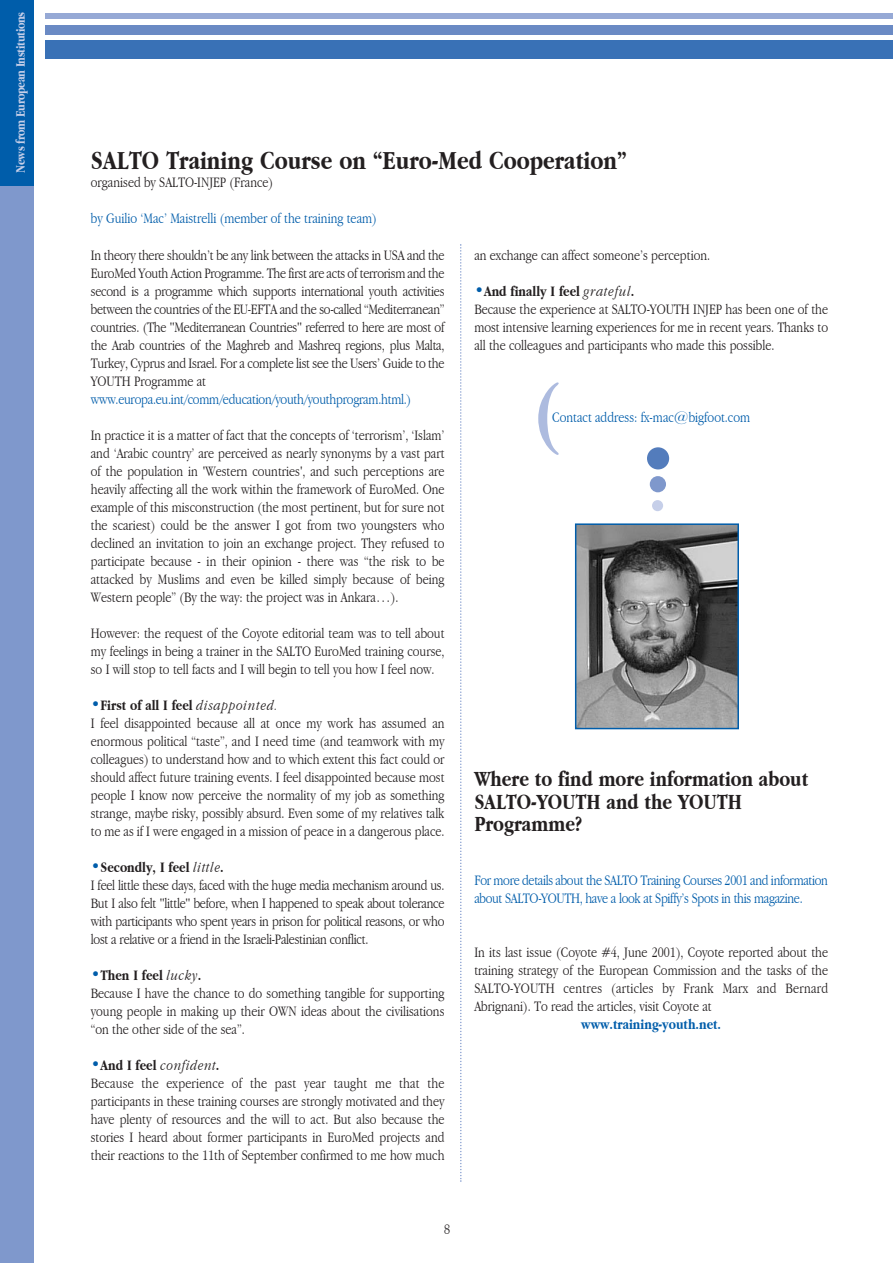
<style>
.page{position:relative;width:893px;height:1263px;background:#fff}
.page>*{position:absolute;margin:0;border:0;box-sizing:border-box;transform-origin:0 0}
.t1{font:700 condensed 82.5px "Garamond";color:#adbbdf}
.t2{font:700 condensed 27px "Garamond";color:#231f20}
.t3{font:700 condensed 22.5px/22.5px "Garamond";color:#231f20}
.t4{font:300 condensed 15px/18px "Garamond";color:#231f20}
.t5{font:300 condensed 15px/18px "Garamond";letter-spacing:-.015em;color:#005daa}
.t6{font:700 condensed 15px "Garamond";color:#005daa}
.t7{font:700 condensed 13.5px "Garamond";letter-spacing:-.03em;color:#c6cfe9}
.s1{font-size:16.5px;color:#005daa}
.s2{font-weight:700}
.s3{font-style:italic}
.s4{font-weight:700;font-size:16.5px;color:#005daa}
</style>
<div class="page">
<div style="left:0;top:0;width:34px;height:1263px;background:#7f98cc"></div>
<div style="left:0;top:0;width:34px;height:185px;background:#005daa"></div>
<svg style="left:460px;top:244px;width:1px;height:938px"></svg>
<div style="left:45px;top:40px;width:847px;height:19px;background:#3971b6"></div>
<div style="left:45px;top:26px;width:847px;height:9px;background:#6a8ac4"></div>
<div style="left:45px;top:13px;width:847px;height:6px;background:#96a9d5"></div>
<img style="left:578px;top:526px;width:158px;height:200px">
<div style="left:575px;top:523px;width:164px;height:206px;border:2px solid #005daa"></div>
<div style="left:647px;top:447px;width:22px;height:22px;background:#537cbc;border-radius:50%"></div>
<div style="left:649px;top:476px;width:17px;height:16px;background:#7f98cc;border-radius:50%"></div>
<div style="left:652px;top:500px;width:11px;height:11px;background:#c6cfe9;border-radius:50%"></div>
<p class="t7" style="left:13px;top:173px;width:162px;rotate:-90deg">News from European Institutions</p>
<h2 class="t2" style="left:91px;top:146px;width:537px">SALTO Training Course on “Euro-Med Cooperation”</h2>
<p class="t4" style="left:91px;top:173px;width:184px">organised by SALTO-INJEP (France)</p>
<p class="t5" style="left:91px;top:209px;width:287px">by Guilio ‘Mac’ Maistrelli (member of the training team)</p>
<p class="t4" style="left:91px;top:246px;width:355px;text-align:justify">In theory there shouldn’t be any link between the attacks in USA and the EuroMed Youth Action Programme. The first are acts of terrorism and the second is a programme which supports international youth activities between the countries of the EU-EFTA and the so-called “Mediterranean” countries. (The "Mediterranean Countries" referred to here are most of the Arab countries of the Maghreb and Mashreq regions, plus Malta, Turkey, Cyprus and Israel. For a complete list see the Users’ Guide to the YOUTH Programme at</p>
<p class="t5" style="left:91px;top:390px;width:322px">www.europa.eu.int/comm/education/youth/youthprogram.html.)</p>
<p class="t4" style="left:91px;top:426px;width:355px;text-align:justify">In practice it is a matter of fact that the concepts of ‘terrorism’, ‘Islam’ and ‘Arabic country’ are perceived as nearly synonyms by a vast part of the population in 'Western countries', and such perceptions are heavily affecting all the work within the framework of EuroMed. One example of this misconstruction (the most pertinent, but for sure not the scariest) could be the answer I got from two youngsters who declined an invitation to join an exchange project. They refused to participate because - in their opinion - there was “the risk to be attacked by Muslims and even be killed simply because of being Western people” (By the way: the project was in Ankara…).</p>
<p class="t4" style="left:91px;top:624px;width:355px;text-align:justify">However: the request of the Coyote editorial team was to tell about my feelings in being a trainer in the SALTO EuroMed training course, so I will stop to tell facts and I will begin to tell you how I feel now.</p>
<p class="t4" style="left:91px;top:696px;width:355px"><span class="s1">•</span><span class="s2">First of all I feel</span> <span class="s3">disappointed.<br></span>I feel disappointed because all at once my work has assumed an enormous political “taste”, and I need time (and teamwork with my colleagues) to understand how and to which extent this fact could or should affect future training events. I feel disappointed because most people I know now perceive the normality of my job as something strange, maybe risky, possibly absurd. Even some of my relatives talk to me as if I were engaged in a mission of peace in a dangerous place.</p>
<p class="t4" style="left:91px;top:858px;width:355px"><span class="s1">•</span><span class="s2">Secondly, I feel</span> <span class="s3">little</span><span class="s2">.<br></span>I feel little these days, faced with the huge media mechanism around us.<br>But I also felt "little" before, when I happened to speak about tolerance with participants who spent years in prison for political reasons, or who lost a relative or a friend in the Israeli-Palestinian conflict.</p>
<p class="t4" style="left:91px;top:966px;width:355px"><span class="s1">•</span><span class="s2">Then I feel</span> <span class="s3">lucky</span><span class="s2">.<br></span>Because I have the chance to do something tangible for supporting young people in making up their OWN ideas about the civilisations “on the other side of the sea”.</p>
<p class="t4" style="left:91px;top:1056px;width:355px"><span class="s1">•</span><span class="s2">And I feel</span> <span class="s3">confident</span><span class="s2">.<br></span>Because the experience of the past year taught me that the participants in these training courses are strongly motivated and they have plenty of resources and the will to act. But also because the stories I heard about former participants in EuroMed projects and their reactions to the 11th of September confirmed to me how much</p>
<p class="t4" style="left:474px;top:246px;width:237px">an exchange can affect someone’s perception.</p>
<p class="t4" style="left:474px;top:282px;width:355px"><span class="s4">•</span><span class="s2">And finally I feel</span> <span class="s3">grateful</span><span class="s2">.<br></span>Because the experience at SALTO-YOUTH INJEP has been one of the most intensive learning experiences for me in recent years. Thanks to all the colleagues and participants who made this possible.</p>
<h1 class="t1" style="left:534px;top:364px;width:27px">(</h1>
<p class="t5" style="left:552px;top:408px;width:199px">Contact address: fx-mac@bigfoot.com</p>
<h3 class="t3" style="left:474px;top:768px;width:335px">Where to find more information about<br>SALTO-YOUTH and the YOUTH<br>Programme?</h3>
<p class="t5" style="left:474px;top:871px;width:355px">For more details about the SALTO Training Courses 2001 and information about SALTO-YOUTH, have a look at Spiffy’s Spots in this magazine.</p>
<p class="t4" style="left:474px;top:943px;width:355px;text-align:justify">In its last issue (Coyote #4, June 2001), Coyote reported about the training strategy of the European Commission and the tasks of the SALTO-YOUTH centres (articles by Frank Marx and Bernard Abrignani). To read the articles, visit Coyote at</p>
<p class="t6" style="left:581px;top:1016px;width:141px">www.training-youth.net.</p>
<p class="t4" style="left:444px;top:1220px;width:8px">8</p>
</div>
